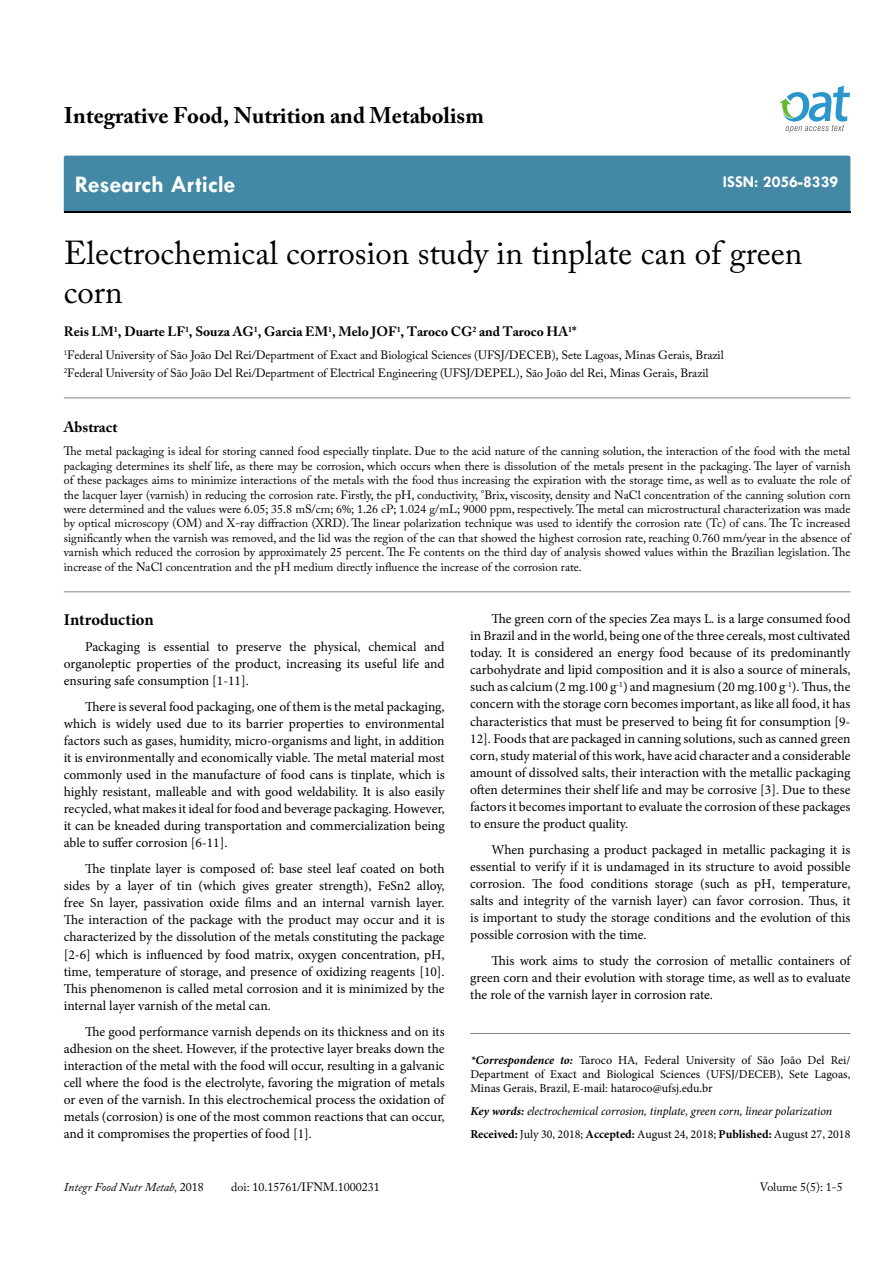
<style>
.page{position:relative;width:893px;height:1263px;background:#fff}
.page>*{position:absolute;margin:0;border:0;box-sizing:border-box;transform-origin:0 0}
.t1{font:33px/39.6px "Adobe Caslon Pro";color:#000}
.t2{font:700 24px "Tw Cen";color:#fff}
.t3{font:700 22.5px "Adobe Caslon Pro";color:#000}
.t4{font:700 16.5px "Tw Cen";color:#fff}
.t5{font:700 16.5px "Minion Pro";letter-spacing:-.005em;color:#000}
.t6{font:700 15px "Adobe Caslon Pro";color:#000}
.t7{font:13.5px/17.1px "Minion Pro";color:#000;text-align:justify}
.t8{font:700 13.5px "Adobe Caslon Pro";color:#000}
.t9{font:12px/14.4px "Adobe Caslon Pro";letter-spacing:-.005em;color:#000}
.t10{font:12px/14.4px "Minion Pro";color:#000;text-align:justify}
.t11{font:italic 12px/23px "Minion Pro";letter-spacing:-.01em;color:#000}
.t12{font:italic 12px "Adobe Caslon Pro";color:#000}
.s1{font-weight:700;font-style:italic}
.s2{font-weight:700}
.s3{font-weight:700;font-style:normal}
.s4{font-style:normal}
</style>
<div class="page">
<div style="left:64px;top:156px;width:786px;height:56px;background:#4389a5"></div>
<svg style="left:779px;top:86px;width:71px;height:47px"></svg>
<hr style="left:470px;top:1033px;width:380px;height:1px;background:#808285">
<hr style="left:64px;top:398px;width:786px;height:1px;background:#808285">
<hr style="left:64px;top:592px;width:786px;height:1px;background:#808285">
<h3 class="t3" style="left:64px;top:102px;width:421px">Integrative Food, Nutrition and Metabolism</h3>
<h2 class="t2" style="left:75px;top:170px;width:162px">Research Article</h2>
<p class="t4" style="left:723px;top:172px;width:117px">ISSN: 2056-8339</p>
<h1 class="t1" style="left:64px;top:232px;width:740px">Electrochemical corrosion study in tinplate can of green corn</h1>
<p class="t8" style="left:64px;top:324px;width:514px">Reis LM<sup>1</sup>, Duarte LF<sup>1</sup>, Souza AG<sup>1</sup>, Garcia EM<sup>1</sup>, Melo JOF<sup>1</sup>, Taroco CG<sup>2</sup> and Taroco HA<sup>1</sup>*</p>
<p class="t9" style="left:64px;top:345px;width:662px;line-height:18px"><sup>1</sup>Federal University of São João Del Rei/Department of Exact and Biological Sciences (UFSJ/DECEB), Sete Lagoas, Minas Gerais, Brazil<br><sup>2</sup>Federal University of São João Del Rei/Department of Electrical Engineering (UFSJ/DEPEL), São João del Rei, Minas Gerais, Brazil</p>
<p class="t6" style="left:64px;top:418px;width:55px">Abstract</p>
<p class="t9" style="left:64px;top:444px;width:788px;text-align:justify">The metal packaging is ideal for storing canned food especially tinplate. Due to the acid nature of the canning solution, the interaction of the food with the metal packaging determines its shelf life, as there may be corrosion, which occurs when there is dissolution of the metals present in the packaging. The layer of varnish of these packages aims to minimize interactions of the metals with the food thus increasing the expiration with the storage time, as well as to evaluate the role of the lacquer layer (varnish) in reducing the corrosion rate. Firstly, the pH, conductivity, °Brix, viscosity, density and NaCl concentration of the canning solution corn were determined and the values were 6.05; 35.8 mS/cm; 6%; 1.26 cP; 1.024 g/mL; 9000 ppm, respectively. The metal can microstructural characterization was made by optical microscopy (OM) and X-ray diffraction (XRD). The linear polarization technique was used to identify the corrosion rate (Tc) of cans. The Tc increased significantly when the varnish was removed, and the lid was the region of the can that showed the highest corrosion rate, reaching 0.760 mm/year in the absence of varnish which reduced the corrosion by approximately 25 percent. The Fe contents on the third day of analysis showed values within the Brazilian legislation. The increase of the NaCl concentration and the pH medium directly influence the increase of the corrosion rate.</p>
<p class="t7" style="left:470px;top:610px;width:382px;text-indent:21px">The green corn of the species Zea mays L. is a large consumed food in Brazil and in the world, being one of the three cereals, most cultivated today. It is considered an energy food because of its predominantly carbohydrate and lipid composition and it is also a source of minerals, such as calcium (2 mg.100 g<sup>-1</sup>) and magnesium (20 mg.100 g<sup>-1</sup>). Thus, the concern with the storage corn becomes important, as like all food, it has characteristics that must be preserved to being fit for consumption [9- 12]. Foods that are packaged in canning solutions, such as canned green corn, study material of this work, have acid character and a considerable amount of dissolved salts, their interaction with the metallic packaging often determines their shelf life and may be corrosive [3]. Due to these factors it becomes important to evaluate the corrosion of these packages to ensure the product quality.</p>
<p class="t7" style="left:470px;top:841px;width:382px;text-indent:21px">When purchasing a product packaged in metallic packaging it is essential to verify if it is undamaged in its structure to avoid possible corrosion. The food conditions storage (such as pH, temperature, salts and integrity of the varnish layer) can favor corrosion. Thus, it is important to study the storage conditions and the evolution of this possible corrosion with the time.</p>
<p class="t7" style="left:470px;top:952px;width:382px;text-indent:21px">This work aims to study the corrosion of metallic containers of green corn and their evolution with storage time, as well as to evaluate the role of the varnish layer in corrosion rate.</p>
<p class="t5" style="left:64px;top:608px;width:91px">Introduction</p>
<p class="t7" style="left:64px;top:638px;width:382px;text-indent:21px">Packaging is essential to preserve the physical, chemical and organoleptic properties of the product, increasing its useful life and ensuring safe consumption [1-11].</p>
<p class="t7" style="left:64px;top:698px;width:382px;text-indent:21px">There is several food packaging, one of them is the metal packaging, which is widely used due to its barrier properties to environmental factors such as gases, humidity, micro-organisms and light, in addition it is environmentally and economically viable. The metal material most commonly used in the manufacture of food cans is tinplate, which is highly resistant, malleable and with good weldability. It is also easily recycled, what makes it ideal for food and beverage packaging. However, it can be kneaded during transportation and commercialization being able to suffer corrosion [6-11].</p>
<p class="t7" style="left:64px;top:860px;width:382px;text-indent:21px">The tinplate layer is composed of: base steel leaf coated on both sides by a layer of tin (which gives greater strength), FeSn2 alloy, free Sn layer, passivation oxide films and an internal varnish layer.<br>The interaction of the package with the product may occur and it is characterized by the dissolution of the metals constituting the package [2-6] which is influenced by food matrix, oxygen concentration, pH, time, temperature of storage, and presence of oxidizing reagents [10].<br>This phenomenon is called metal corrosion and it is minimized by the internal layer varnish of the metal can.</p>
<p class="t7" style="left:64px;top:1023px;width:382px;text-indent:21px">The good performance varnish depends on its thickness and on its adhesion on the sheet. However, if the protective layer breaks down the interaction of the metal with the food will occur, resulting in a galvanic cell where the food is the electrolyte, favoring the migration of metals or even of the varnish. In this electrochemical process the oxidation of metals (corrosion) is one of the most common reactions that can occur, and it compromises the properties of food [1].</p>
<p class="t10" style="left:470px;top:1052px;width:382px"><span class="s1">*Correspondence to:</span> Taroco HA, Federal University of São João Del Rei/ Department of Exact and Biological Sciences (UFSJ/DECEB), Sete Lagoas, Minas Gerais, Brazil, E-mail: hataroco@ufsj.edu.br</p>
<p class="t11" style="left:470px;top:1100px;width:382px"><span class="s2">Key words:</span> electrochemical corrosion, tinplate, green corn, linear polarization<br><span class="s3">Received:</span> <span class="s4">July 30, 2018;</span> <span class="s3">Accepted:</span> <span class="s4">August 24, 2018;</span> <span class="s3">Published:</span> <span class="s4">August 27, 2018</span></p>
<p class="t12" style="left:64px;top:1180px;width:141px">Integr Food Nutr Metab, <span class="s4">2018</span></p>
<p class="t9" style="left:231px;top:1180px;width:150px">doi: 10.15761/IFNM.1000231</p>
<p class="t9" style="left:760px;top:1180px;width:84px">Volume 5(5): 1-5</p>
</div>
